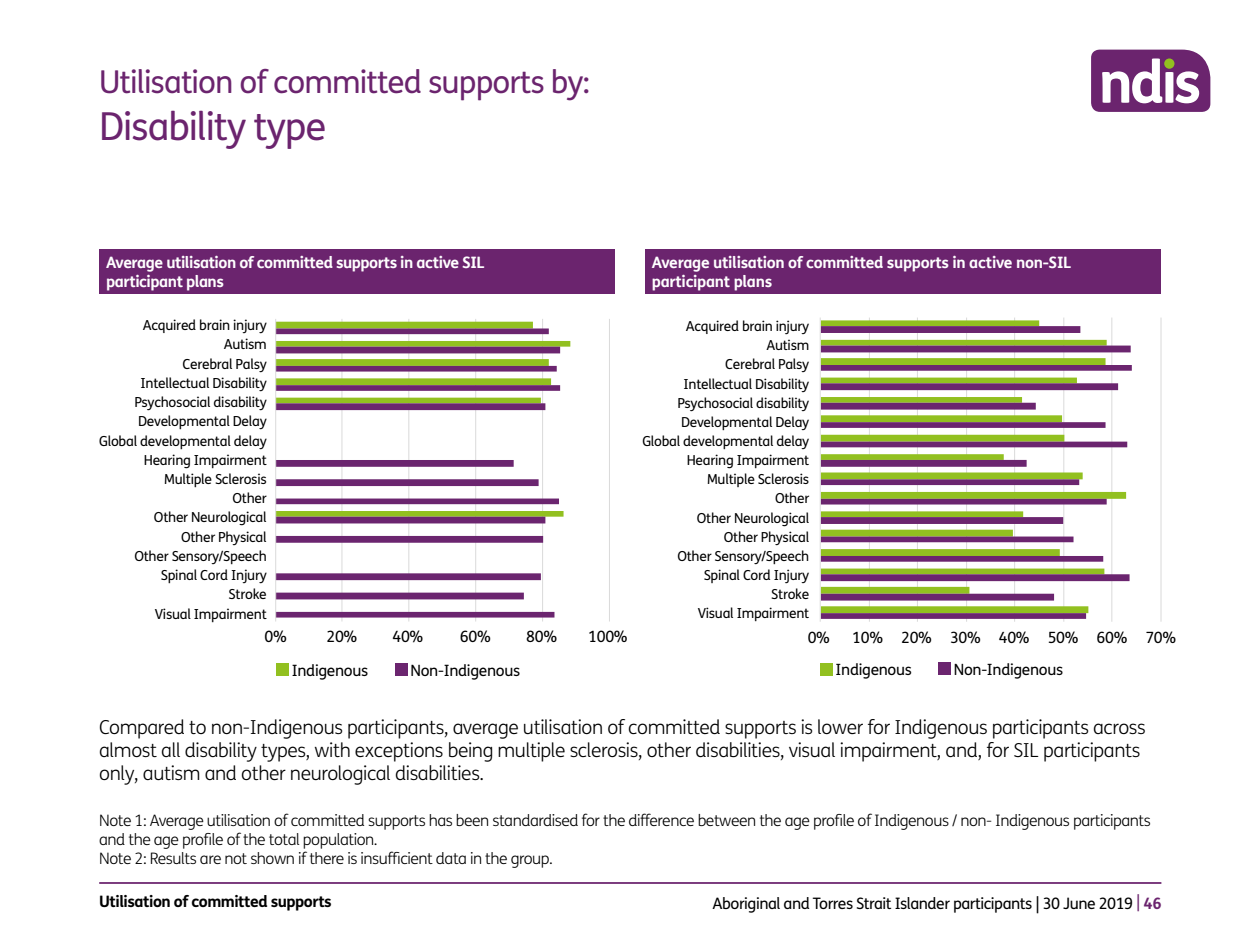
<style>
.page{position:relative;width:1260px;height:945px;background:#fff}
.page>*{position:absolute;margin:0;border:0;box-sizing:border-box;transform-origin:0 0}
.t1{font:38.5px "FS Me";letter-spacing:-.03em;color:#6b246e}
.t2{font:31.5px "FS Me";letter-spacing:-.03em;color:#6b246e}
.t3{font:300 19.25px/23.1px "FS Me";letter-spacing:-.02em;color:#000}
.t4{font:300 15.75px/18.9px "FS Me";letter-spacing:-.03em;color:#000}
.t5{font:700 15.75px/18.9px "FS Me Pro";letter-spacing:-.025em;color:#fff}
.t6{font:15.75px "FS Me";letter-spacing:-.03em;color:#000}
.t7{font:700 15.75px "FS Me";letter-spacing:-.03em;color:#000}
.t8{font:15.58px "FS Me";letter-spacing:-.02em;color:#000}
.t9{font:13.83px/19.2px "FS Me";letter-spacing:-.02em;color:#000;text-align:right}
.s1{color:#6b246e}
.s2{font-weight:700;color:#6b246e}
</style>
<div class="page">
<hr style="left:99px;top:882px;width:1062px;height:2px;background:#6b246e">
<svg style="left:1091px;top:50px;width:119px;height:62px"></svg>
<div style="left:1164px;top:58px;width:10px;height:11px;background:#92c020;border-radius:50%"></div>
<div style="left:99px;top:249px;width:516px;height:45px;background:#6b246e"></div>
<div style="left:645px;top:249px;width:516px;height:45px;background:#6b246e"></div>
<hr style="left:342px;top:319px;width:1px;height:303px;background:#dadada">
<hr style="left:409px;top:319px;width:1px;height:303px;background:#dadada">
<hr style="left:475px;top:319px;width:1px;height:303px;background:#dadada">
<hr style="left:542px;top:319px;width:1px;height:303px;background:#dadada">
<hr style="left:609px;top:319px;width:1px;height:303px;background:#dadada">
<svg style="left:276px;top:322px;width:294px;height:195px"></svg>
<svg style="left:276px;top:328px;width:284px;height:290px"></svg>
<hr style="left:275px;top:319px;width:1px;height:303px;background:#dadada">
<div style="left:276px;top:664px;width:13px;height:12px;background:#92c020"></div>
<div style="left:395px;top:664px;width:12px;height:12px;background:#6b256f"></div>
<hr style="left:869px;top:318px;width:1px;height:304px;background:#dadada">
<hr style="left:917px;top:318px;width:1px;height:304px;background:#dadada">
<hr style="left:966px;top:318px;width:1px;height:304px;background:#dadada">
<hr style="left:1014px;top:318px;width:1px;height:304px;background:#dadada">
<hr style="left:1064px;top:318px;width:1px;height:304px;background:#dadada">
<hr style="left:1112px;top:318px;width:1px;height:304px;background:#dadada">
<hr style="left:1161px;top:318px;width:1px;height:304px;background:#dadada">
<svg style="left:821px;top:320px;width:292px;height:6px;fill:#92c020"></svg>
<svg style="left:821px;top:326px;width:311px;height:293px"></svg>
<hr style="left:820px;top:318px;width:1px;height:304px;background:#dadada">
<div style="left:820px;top:663px;width:12px;height:12px;background:#92c020"></div>
<div style="left:939px;top:663px;width:12px;height:12px;background:#6b256f"></div>
<h3 class="t2" style="left:99px;top:64px;width:492px">Utilisation of committed supports by:</h3>
<h3 class="t1" style="left:99px;top:104px;width:229px">Disability type</h3>
<h4 class="t5" style="left:106px;top:252px;width:380px">Average utilisation of committed supports in active SIL participant plans</h4>
<h4 class="t5" style="left:652px;top:252px;width:421px">Average utilisation of committed supports in active non-SIL participant plans</h4>
<p class="t9" style="left:99px;top:316px;width:169px">Acquired brain injury<br>Autism<br>Cerebral Palsy<br>Intellectual Disability<br>Psychosocial disability<br>Developmental Delay<br>Global developmental delay<br>Hearing Impairment<br>Multiple Sclerosis<br>Other<br>Other Neurological<br>Other Physical<br>Other Sensory/Speech<br>Spinal Cord Injury<br>Stroke<br>Visual Impairment</p>
<p class="t8" style="left:264px;top:628px;width:24px">0%</p>
<p class="t8" style="left:326px;top:628px;width:32px">20%</p>
<p class="t8" style="left:392px;top:628px;width:32px">40%</p>
<p class="t8" style="left:460px;top:628px;width:32px">60%</p>
<p class="t8" style="left:526px;top:628px;width:32px">80%</p>
<p class="t8" style="left:588px;top:628px;width:41px">100%</p>
<p class="t8" style="left:292px;top:661px;width:78px">Indigenous</p>
<p class="t8" style="left:410px;top:661px;width:111px">Non-Indigenous</p>
<p class="t9" style="left:642px;top:317px;width:168px">Acquired brain injury<br>Autism<br>Cerebral Palsy<br>Intellectual Disability<br>Psychosocial disability<br>Developmental Delay<br>Global developmental delay<br>Hearing Impairment<br>Multiple Sclerosis<br>Other<br>Other Neurological<br>Other Physical<br>Other Sensory/Speech<br>Spinal Cord Injury<br>Stroke<br>Visual Impairment</p>
<p class="t8" style="left:808px;top:629px;width:24px">0%</p>
<p class="t8" style="left:852px;top:629px;width:325px">10% 20% 30% 40% 50% 60% 70%</p>
<p class="t8" style="left:836px;top:661px;width:78px">Indigenous</p>
<p class="t8" style="left:954px;top:661px;width:111px">Non-Indigenous</p>
<p class="t3" style="left:99px;top:716px;width:1048px">Compared to non-Indigenous participants, average utilisation of committed supports is lower for Indigenous participants across almost all disability types, with exceptions being multiple sclerosis, other disabilities, visual impairment, and, for SIL participants only, autism and other neurological disabilities.</p>
<p class="t4" style="left:99px;top:811px;width:1053px">Note 1: Average utilisation of committed supports has been standardised for the difference between the age profile of Indigenous / non- Indigenous participants and the age profile of the total population.<br>Note 2: Results are not shown if there is insufficient data in the group.</p>
<p class="t7" style="left:99px;top:892px;width:234px">Utilisation of committed supports</p>
<p class="t6" style="left:713px;top:894px;width:451px">Aboriginal and Torres Strait Islander participants | 30 June 2019 <span class="s1">|</span> <span class="s2">46</span></p>
</div>
